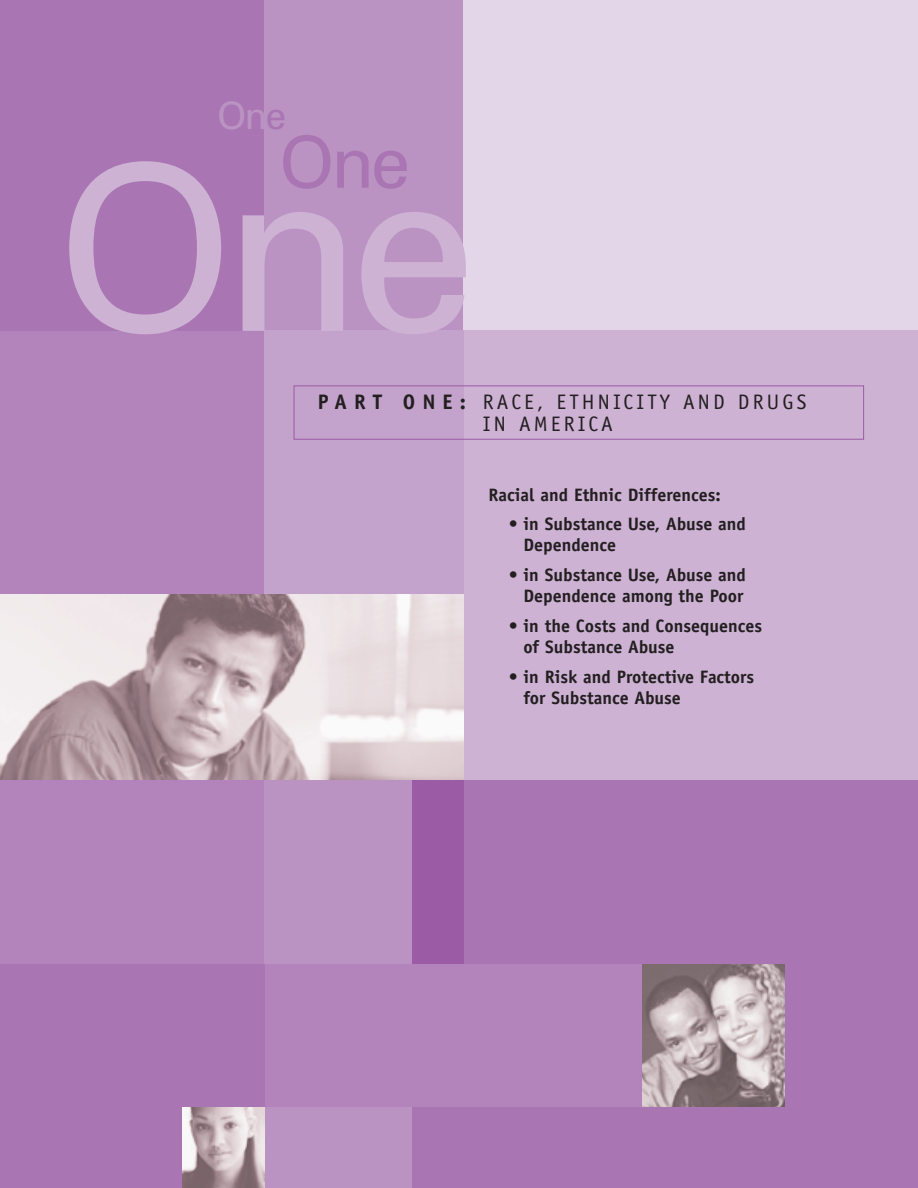
<style>
.page{position:relative;width:918px;height:1188px;background:#fff}
.page>*{position:absolute;margin:0;border:0;box-sizing:border-box;transform-origin:0 0}
.t1{font:230.1px "Univers";color:#cdb2d4}
.t2{font:71.7px "Univers";color:#a976b3}
.t3{font:37.65px "Univers";color:#ba93c3}
.t4{font:21px/22.5px "Officina Sans";letter-spacing:.15em;color:#231f20}
.t5{font:700 18px/21px "Officina Sans";color:#231f20}
.s1{color:#a976b3}
.s2{font-weight:700}
</style>
<div class="page">
<div style="left:263px;top:0;width:655px;height:1188px;background:#e4d6e9"></div>
<div style="left:0;top:1px;width:463px;height:965px;background:#b284bb"></div>
<div style="left:0;top:0;width:264px;height:331px;background:#a976b3"></div>
<div style="left:463px;top:331px;width:455px;height:451px;background:#cdb2d4"></div>
<div style="left:407px;top:780px;width:511px;height:408px;background:#a976b3"></div>
<div style="left:264px;top:0;width:199px;height:968px;background:#ba93c3"></div>
<div style="left:264px;top:331px;width:200px;height:448px;background:#c3a2cb"></div>
<div style="left:264px;top:964px;width:380px;height:143px;background:#b284bb"></div>
<img style="left:643px;top:964px;width:141px;height:143px">
<div style="left:264px;top:1107px;width:148px;height:81px;background:#ba93c3"></div>
<div style="left:294px;top:385px;width:570px;height:55px;border:1px solid #9b5ba5"></div>
<div style="left:0;top:964px;width:264px;height:224px;background:#a976b3"></div>
<img style="left:183px;top:1107px;width:81px;height:81px">
<div style="left:412px;top:779px;width:51px;height:185px;background:#9b5ba5"></div>
<img style="left:0;top:595px;width:463px;height:185px">
<h3 class="t3" style="left:217px;top:102px;width:71px">On<span class="s1">e</span></h3>
<h2 class="t2" style="left:279px;top:137px;width:133px">One</h2>
<h1 class="t1" style="left:56px;top:167px;width:423px">One</h1>
<p class="t4" style="left:483px;top:392px;width:325px;text-indent:-165px"><span class="s2">PA R T O N E :</span> RACE, ETHNICITY AND DRUGS<br>IN AMERICA</p>
<p class="t5" style="left:489px;top:486px;width:234px">Racial and Ethnic Differences:</p>
<p class="t5" style="left:524px;top:516px;width:224px;text-indent:-15px">• in Substance Use, Abuse and<br>Dependence</p>
<p class="t5" style="left:509px;top:567px;width:239px;text-align:right">• in Substance Use, Abuse and<br>Dependence among the Poor</p>
<p class="t5" style="left:524px;top:618px;width:240px;text-indent:-15px">• in the Costs and Consequences of Substance Abuse</p>
<p class="t5" style="left:524px;top:669px;width:232px;text-indent:-15px">• in Risk and Protective Factors for Substance Abuse</p>
</div>
